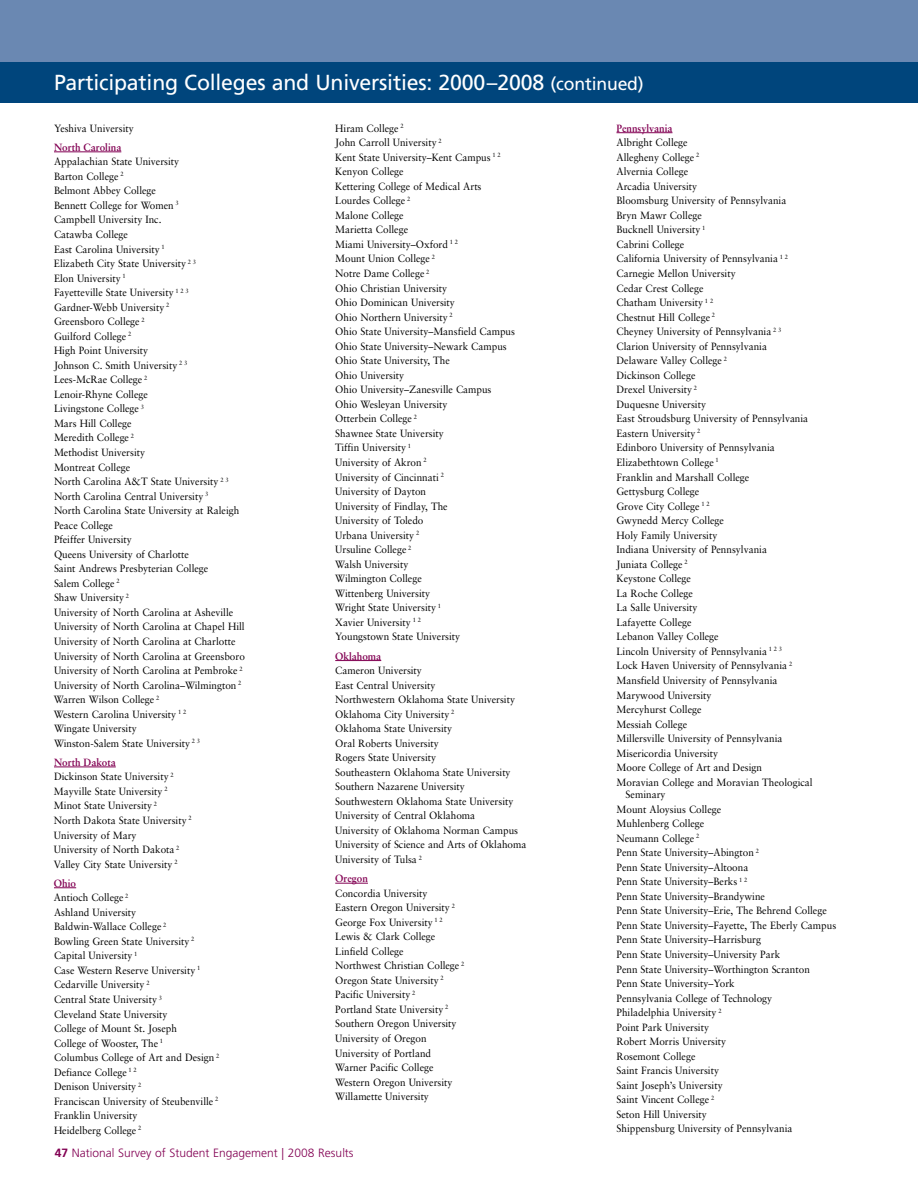
<style>
.page{position:relative;width:918px;height:1188px;background:#fff}
.page>*{position:absolute;margin:0;border:0;box-sizing:border-box;transform-origin:0 0}
.t1{font:21.75px "Frutiger LT";letter-spacing:-.01em;color:#fff}
.t2{font:300 12px "Frutiger LT";color:#820053}
.t3{font:10.5px/14.5px "Sabon LT";color:#000;scale:.95 1}
.t4{font:700 10.5px "Sabon LT";color:#820053;scale:.95 1}
.s1{font-size:18px}
.s2{font-weight:700;color:#820053}
.s3{font-weight:700}
</style>
<div class="page">
<hr style="left:54px;top:152px;width:67px;height:1px;background:#820053">
<hr style="left:54px;top:767px;width:62px;height:1px;background:#820053">
<svg style="left:54px;top:888px;width:22px;height:1px"></svg>
<hr style="left:335px;top:660px;width:46px;height:1px;background:#820053">
<hr style="left:335px;top:883px;width:33px;height:1px;background:#820053">
<hr style="left:616px;top:132px;width:56px;height:1px;background:#820053">
<div style="left:0;top:0;width:918px;height:74px;background:#6a88b2"></div>
<div style="left:0;top:63px;width:918px;height:40px;background:#00457c"></div>
<h1 class="t1" style="left:54px;top:69px;width:591px">Participating Colleges and Universities: 2000–2008 <span class="s1">(continued)</span></h1>
<p class="t3" style="left:54px;top:121px;width:85px">Yeshiva University</p>
<p class="t4" style="left:54px;top:141px;width:72px">North Carolina</p>
<p class="t3" style="left:54px;top:154px;width:203px">Appalachian State University<br>Barton College <sup>2<br></sup>Belmont Abbey College<br>Bennett College for Women <sup>3<br></sup>Campbell University Inc.<br>Catawba College<br>East Carolina University <sup>1<br></sup>Elizabeth City State University <sup>2</sup> <sup>3<br></sup>Elon University <sup>1<br></sup>Fayetteville State University <sup>1</sup> <sup>2</sup> <sup>3<br></sup>Gardner-Webb University <sup>2<br></sup>Greensboro College <sup>2<br></sup>Guilford College <sup>2<br></sup>High Point University<br>Johnson C. Smith University <sup>2</sup> <sup>3<br></sup>Lees-McRae College <sup>2<br></sup>Lenoir-Rhyne College<br>Livingstone College <sup>3<br></sup>Mars Hill College<br>Meredith College <sup>2<br></sup>Methodist University<br>Montreat College<br>North Carolina A&amp;T State University <sup>2</sup> <sup>3<br></sup>North Carolina Central University <sup>3<br></sup>North Carolina State University at Raleigh<br>Peace College<br>Pfeiffer University<br>Queens University of Charlotte<br>Saint Andrews Presbyterian College<br>Salem College <sup>2<br></sup>Shaw University <sup>2<br></sup>University of North Carolina at Asheville<br>University of North Carolina at Chapel Hill<br>University of North Carolina at Charlotte<br>University of North Carolina at Greensboro<br>University of North Carolina at Pembroke <sup>2<br></sup>University of North Carolina–Wilmington <sup>2<br></sup>Warren Wilson College <sup>2<br></sup>Western Carolina University <sup>1</sup> <sup>2<br></sup>Wingate University<br>Winston-Salem State University <sup>2</sup> <sup>3</sup></p>
<p class="t3" style="left:54px;top:755px;width:146px"><span class="s2">North Dakota<br></span>Dickinson State University <sup>2<br></sup>Mayville State University <sup>2<br></sup>Minot State University <sup>2<br></sup>North Dakota State University <sup>2<br></sup>University of Mary<br>University of North Dakota <sup>2<br></sup>Valley City State University <sup>2</sup></p>
<p class="t3" style="left:54px;top:876px;width:176px"><span class="s2">Ohio<br></span>Antioch College <sup>2<br></sup>Ashland University<br>Baldwin-Wallace College <sup>2<br></sup>Bowling Green State University <sup>2<br></sup>Capital University <sup>1<br></sup>Case Western Reserve University <sup>1<br></sup>Cedarville University <sup>2<br></sup>Central State University <sup>3<br></sup>Cleveland State University<br>College of Mount St. Joseph<br>College of Wooster, The <sup>1<br></sup>Columbus College of Art and Design <sup>2<br></sup>Defiance College <sup>1</sup> <sup>2<br></sup>Denison University <sup>2<br></sup>Franciscan University of Steubenville <sup>2<br></sup>Franklin University<br>Heidelberg College <sup>2</sup></p>
<p class="t3" style="left:335px;top:121px;width:191px">Hiram College <sup>2<br></sup>John Carroll University <sup>2<br></sup>Kent State University–Kent Campus <sup>1</sup> <sup>2<br></sup>Kenyon College<br>Kettering College of Medical Arts<br>Lourdes College <sup>2<br></sup>Malone College<br>Marietta College<br>Miami University–Oxford <sup>1</sup> <sup>2<br></sup>Mount Union College <sup>2<br></sup>Notre Dame College <sup>2<br></sup>Ohio Christian University<br>Ohio Dominican University<br>Ohio Northern University <sup>2<br></sup>Ohio State University–Mansfield Campus<br>Ohio State University–Newark Campus<br>Ohio State University, The<br>Ohio University<br>Ohio University–Zanesville Campus<br>Ohio Wesleyan University<br>Otterbein College <sup>2<br></sup>Shawnee State University<br>Tiffin University <sup>1<br></sup>University of Akron <sup>2<br></sup>University of Cincinnati <sup>2<br></sup>University of Dayton<br>University of Findlay, The<br>University of Toledo<br>Urbana University <sup>2<br></sup>Ursuline College <sup>2<br></sup>Walsh University<br>Wilmington College<br>Wittenberg University<br>Wright State University <sup>1<br></sup>Xavier University <sup>1</sup> <sup>2<br></sup>Youngstown State University</p>
<p class="t4" style="left:335px;top:649px;width:50px">Oklahoma</p>
<p class="t3" style="left:335px;top:663px;width:203px">Cameron University<br>East Central University<br>Northwestern Oklahoma State University<br>Oklahoma City University <sup>2<br></sup>Oklahoma State University<br>Oral Roberts University<br>Rogers State University<br>Southeastern Oklahoma State University<br>Southern Nazarene University<br>Southwestern Oklahoma State University<br>University of Central Oklahoma<br>University of Oklahoma Norman Campus<br>University of Science and Arts of Oklahoma<br>University of Tulsa <sup>2</sup></p>
<p class="t4" style="left:335px;top:872px;width:36px">Oregon</p>
<p class="t3" style="left:335px;top:886px;width:137px">Concordia University<br>Eastern Oregon University <sup>2<br></sup>George Fox University <sup>1</sup> <sup>2<br></sup>Lewis &amp; Clark College<br>Linfield College<br>Northwest Christian College <sup>2<br></sup>Oregon State University <sup>2<br></sup>Pacific University <sup>2<br></sup>Portland State University <sup>2<br></sup>Southern Oregon University<br>University of Oregon<br>University of Portland<br>Warner Pacific College<br>Western Oregon University<br>Willamette University</p>
<p class="t2" style="left:55px;top:1146px;width:300px"><span class="s3">47</span> National Survey of Student Engagement | 2008 Results</p>
<p class="t4" style="left:616px;top:122px;width:60px">Pennsylvania</p>
<p class="t3" style="left:616px;top:135px;width:208px">Albright College<br>Allegheny College <sup>2<br></sup>Alvernia College<br>Arcadia University<br>Bloomsburg University of Pennsylvania<br>Bryn Mawr College<br>Bucknell University <sup>1<br></sup>Cabrini College<br>California University of Pennsylvania <sup>1</sup> <sup>2<br></sup>Carnegie Mellon University<br>Cedar Crest College<br>Chatham University <sup>1</sup> <sup>2<br></sup>Chestnut Hill College <sup>2<br></sup>Cheyney University of Pennsylvania <sup>2</sup> <sup>3<br></sup>Clarion University of Pennsylvania<br>Delaware Valley College <sup>2<br></sup>Dickinson College<br>Drexel University <sup>2<br></sup>Duquesne University<br>East Stroudsburg University of Pennsylvania<br>Eastern University <sup>2<br></sup>Edinboro University of Pennsylvania<br>Elizabethtown College <sup>1<br></sup>Franklin and Marshall College<br>Gettysburg College<br>Grove City College <sup>1</sup> <sup>2<br></sup>Gwynedd Mercy College<br>Holy Family University<br>Indiana University of Pennsylvania<br>Juniata College <sup>2<br></sup>Keystone College<br>La Roche College<br>La Salle University<br>Lafayette College<br>Lebanon Valley College<br>Lincoln University of Pennsylvania <sup>1</sup> <sup>2</sup> <sup>3<br></sup>Lock Haven University of Pennsylvania <sup>2<br></sup>Mansfield University of Pennsylvania<br>Marywood University<br>Mercyhurst College<br>Messiah College<br>Millersville University of Pennsylvania<br>Misericordia University<br>Moore College of Art and Design<br>Moravian College and Moravian Theological</p>
<p class="t3" style="left:616px;top:787px;width:233px;text-indent:9px">Seminary<br>Mount Aloysius College<br>Muhlenberg College<br>Neumann College <sup>2<br></sup>Penn State University–Abington <sup>2<br></sup>Penn State University–Altoona<br>Penn State University–Berks <sup>1</sup> <sup>2<br></sup>Penn State University–Brandywine<br>Penn State University–Erie, The Behrend College<br>Penn State University–Fayette, The Eberly Campus<br>Penn State University–Harrisburg<br>Penn State University–University Park<br>Penn State University–Worthington Scranton<br>Penn State University–York<br>Pennsylvania College of Technology<br>Philadelphia University <sup>2<br></sup>Point Park University<br>Robert Morris University<br>Rosemont College<br>Saint Francis University<br>Saint Joseph’s University<br>Saint Vincent College <sup>2<br></sup>Seton Hill University<br>Shippensburg University of Pennsylvania</p>
</div>
